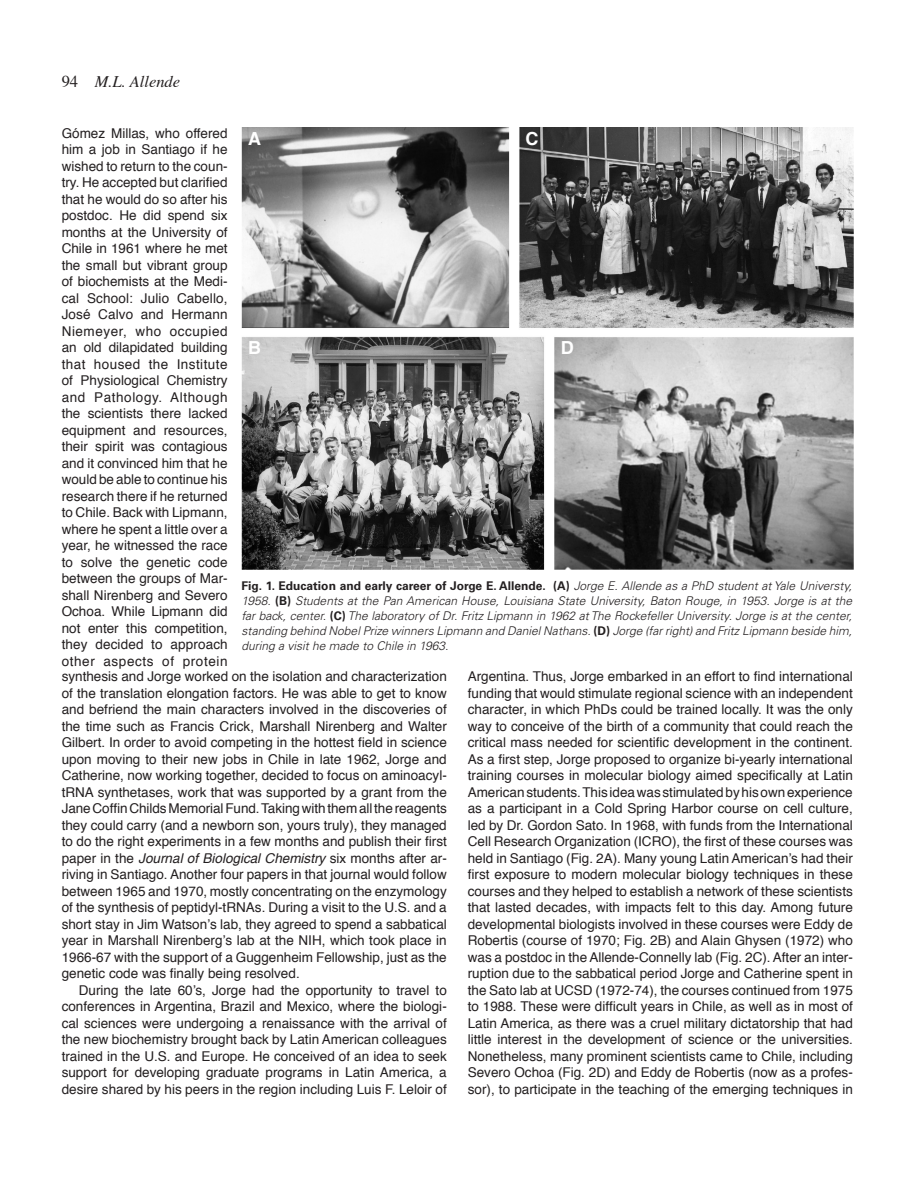
<style>
.page{position:relative;width:915px;height:1191px;background:#fff}
.page>*{position:absolute;margin:0;border:0;box-sizing:border-box;transform-origin:0 0}
._0-PictureA_B_C{font:700 18px "Helvetica";color:#fff}
.t1{font:italic 16.5px "Times";color:#231f20}
._0-Texto{font:13.5px/16.5px "Helvetica";color:#231f20;text-align:justify}
._0-PictureLegendText{font:italic 300 12px/15px "Univers LT Std";color:#231f20;text-align:justify}
.s1{font-style:normal}
.s2{font-weight:700;font-style:normal}
.s3{font-style:italic}
</style>
<div class="page">
<img style="left:241px;top:128px;width:612px;height:441px">
<p class="t1" style="left:62px;top:72px;width:120px"><span class="s1">94</span> M.L. Allende</p>
<p class="_0-Texto" style="left:62px;top:125px;width:167px">Gómez Millas, who offered him a job in Santiago if he wished to return to the coun&shy;try. He accepted but clarified that he would do so after his postdoc. He did spend six months at the University of Chile in 1961 where he met the small but vibrant group of biochemists at the Medi&shy;cal School: Julio Cabello, José Calvo and Hermann Niemeyer, who occupied an old dilapidated building that housed the Institute of Physiological Chemistry and Pathology. Although the scientists there lacked equipment and resources, their spirit was contagious and it convinced him that he would be able to continue his research there if he returned to Chile. Back with Lipmann, where he spent a little over a year, he witnessed the race to solve the genetic code between the groups of Mar&shy;shall Nirenberg and Severo Ochoa. While Lipmann did not enter this competition, they decided to approach other aspects of protein</p>
<p class="_0-PictureA_B_C" style="left:248px;top:128px;width:14px">A</p>
<p class="_0-PictureA_B_C" style="left:248px;top:337px;width:14px">B</p>
<p class="_0-PictureA_B_C" style="left:525px;top:128px;width:14px">C</p>
<p class="_0-PictureA_B_C" style="left:560px;top:337px;width:14px">D</p>
<p class="_0-PictureLegendText" style="left:241px;top:579px;width:612px"><span class="s2">Fig. 1. Education and early career of Jorge E. Allende. (A)</span> Jorge E. Allende as a PhD student at Yale Universty, 1958. <span class="s2">(B)</span> Students at the Pan American House, Louisiana State University, Baton Rouge, in 1953. Jorge is at the far back, center. <span class="s2">(C)</span> The laboratory of Dr. Fritz Lipmann in 1962 at The Rockefeller University. Jorge is at the center, standing behind Nobel Prize winners Lipmann and Daniel Nathans. <span class="s2">(D)</span> Jorge (far right) and Fritz Lipmann beside him, during a visit he made to Chile in 1963.</p>
<p class="_0-Texto" style="left:62px;top:668px;width:386px">synthesis and Jorge worked on the isolation and characterization of the translation elongation factors. He was able to get to know and befriend the main characters involved in the discoveries of the time such as Francis Crick, Marshall Nirenberg and Walter Gilbert. In order to avoid competing in the hottest field in science upon moving to their new jobs in Chile in late 1962, Jorge and Catherine, now working together, decided to focus on aminoacyl&shy;tRNA synthetases, work that was supported by a grant from the Jane Coffin Childs Memorial Fund. Taking with them all the reagents they could carry (and a newborn son, yours truly), they managed to do the right experiments in a few months and publish their first paper in the <span class="s3">Journal of Biological Chemistry</span> six months after ar&shy;riving in Santiago. Another four papers in that journal would follow between 1965 and 1970, mostly concentrating on the enzymology of the synthesis of peptidyl-tRNAs. During a visit to the U.S. and a short stay in Jim Watson’s lab, they agreed to spend a sabbatical year in Marshall Nirenberg’s lab at the NIH, which took place in 1966-67 with the support of a Guggenheim Fellowship, just as the genetic code was finally being resolved.</p>
<p class="_0-Texto" style="left:62px;top:982px;width:386px;text-indent:17px">During the late 60’s, Jorge had the opportunity to travel to conferences in Argentina, Brazil and Mexico, where the biologi&shy;cal sciences were undergoing a renaissance with the arrival of the new biochemistry brought back by Latin American colleagues trained in the U.S. and Europe. He conceived of an idea to seek support for developing graduate programs in Latin America, a desire shared by his peers in the region including Luis F. Leloir of</p>
<p class="_0-Texto" style="left:467px;top:668px;width:386px">Argentina. Thus, Jorge embarked in an effort to find international funding that would stimulate regional science with an independent character, in which PhDs could be trained locally. It was the only way to conceive of the birth of a community that could reach the critical mass needed for scientific development in the continent.<br>As a first step, Jorge proposed to organize bi-yearly international training courses in molecular biology aimed specifically at Latin American students. This idea was stimulated by his own experience as a participant in a Cold Spring Harbor course on cell culture, led by Dr. Gordon Sato. In 1968, with funds from the International Cell Research Organization (ICRO), the first of these courses was held in Santiago (Fig. 2A). Many young Latin American’s had their first exposure to modern molecular biology techniques in these courses and they helped to establish a network of these scientists that lasted decades, with impacts felt to this day. Among future developmental biologists involved in these courses were Eddy de Robertis (course of 1970; Fig. 2B) and Alain Ghysen (1972) who was a postdoc in the Allende-Connelly lab (Fig. 2C). After an inter&shy;ruption due to the sabbatical period Jorge and Catherine spent in the Sato lab at UCSD (1972-74), the courses continued from 1975 to 1988. These were difficult years in Chile, as well as in most of Latin America, as there was a cruel military dictatorship that had little interest in the development of science or the universities.<br>Nonetheless, many prominent scientists came to Chile, including Severo Ochoa (Fig. 2D) and Eddy de Robertis (now as a profes&shy;sor), to participate in the teaching of the emerging techniques in</p>
</div>
